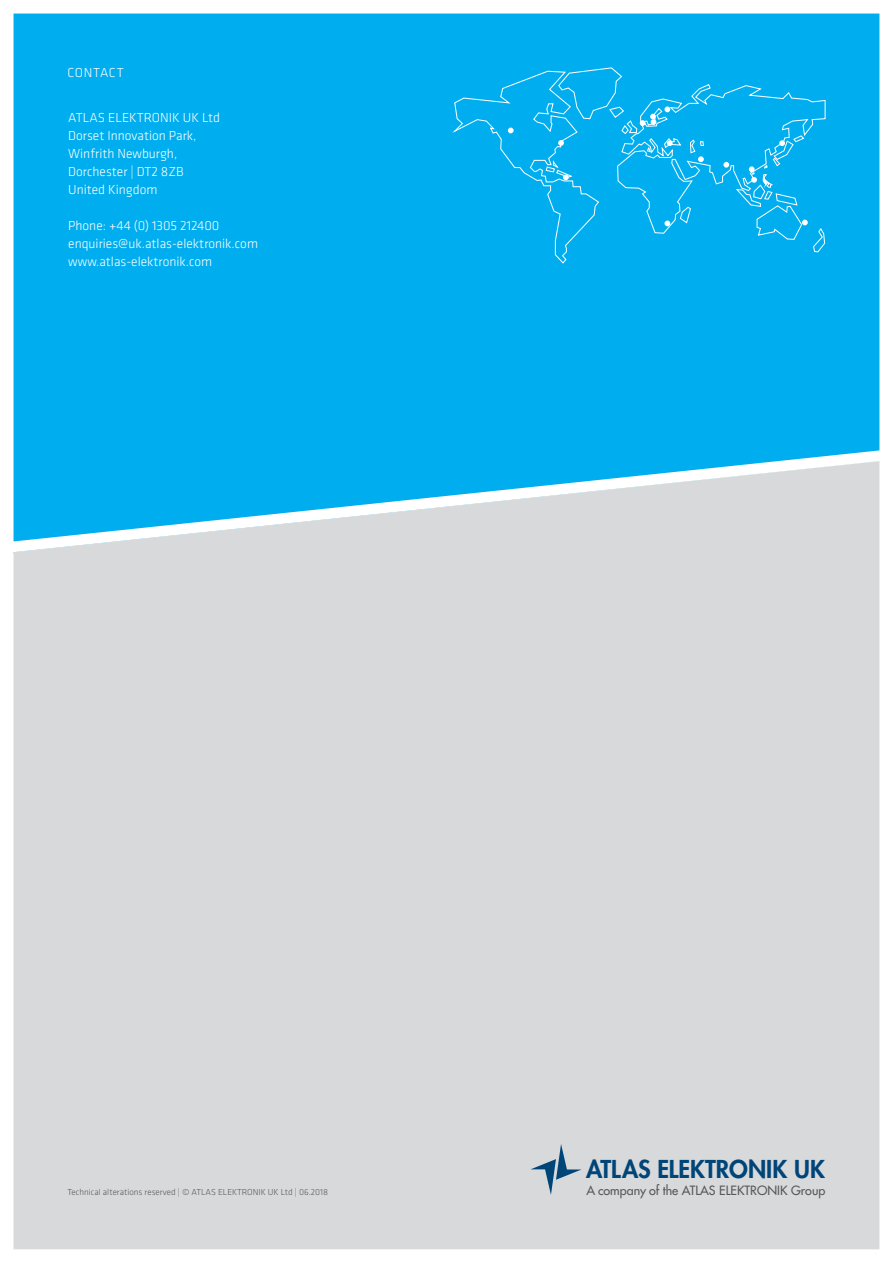
<style>
.page{position:relative;width:893px;height:1263px;background:#fff}
.page>*{position:absolute;margin:0;border:0;box-sizing:border-box;transform-origin:0 0}
.t1{font:800 24px "Futura";color:#004578}
.t2{font:300 13.5px/18px "Klavika";color:#fff}
.t3{font:300 13.5px "Klavika";letter-spacing:.04em;color:#fff}
.t4{font:12.45px "Futura";color:#57585a}
.t5{font:300 9px "Klavika";color:#57585a}
</style>
<div class="page">
<div style="left:14px;top:14px;width:865px;height:436px;background:#00aeef"></div>
<div style="left:14px;top:553px;width:865px;height:696px;background:#d8d9db"></div>
<svg style="left:530px;top:1144px;width:51px;height:51px;background:#afbdc8"></svg>
<svg style="left:13px;top:450px;width:867px;height:103px;background:#7bc9e7"></svg>
<svg style="left:452px;top:67px;width:374px;height:197px;background:#09b0ef"></svg>
<svg style="left:563px;top:175px;width:6px;height:5px"></svg>
<svg style="left:640px;top:114px;width:16px;height:12px"></svg>
<svg style="left:664px;top:107px;width:6px;height:5px"></svg>
<svg style="left:698px;top:156px;width:6px;height:6px"></svg>
<svg style="left:667px;top:140px;width:6px;height:6px"></svg>
<svg style="left:664px;top:221px;width:6px;height:5px"></svg>
<svg style="left:736px;top:158px;width:44px;height:49px;background:#2abbf1"></svg>
<svg style="left:723px;top:162px;width:6px;height:6px"></svg>
<svg style="left:779px;top:140px;width:6px;height:6px"></svg>
<svg style="left:558px;top:140px;width:6px;height:6px"></svg>
<svg style="left:802px;top:220px;width:6px;height:5px"></svg>
<svg style="left:508px;top:128px;width:6px;height:5px"></svg>
<p class="t3" style="left:68px;top:65px;width:58px">CONTACT</p>
<p class="t2" style="left:68px;top:109px;width:153px">ATLAS ELEKTRONIK UK Ltd<br>Dorset Innovation Park,<br>Winfrith Newburgh,<br>Dorchester | DT2 8ZB<br>United Kingdom</p>
<p class="t2" style="left:68px;top:217px;width:191px">Phone: +44 (0) 1305 212400 enquiries@uk.atlas-elektronik.com www.atlas-elektronik.com</p>
<p class="t5" style="left:68px;top:1187px;width:262px">Technical alterations reserved | © ATLAS ELEKTRONIK UK Ltd | 06.2018</p>
<h1 class="t1" style="left:586px;top:1153px;width:240px">ATLAS ELEKTRONIK UK</h1>
<p class="t4" style="left:587px;top:1182px;width:240px">A company of the ATLAS ELEKTRONIK Group</p>
</div>
